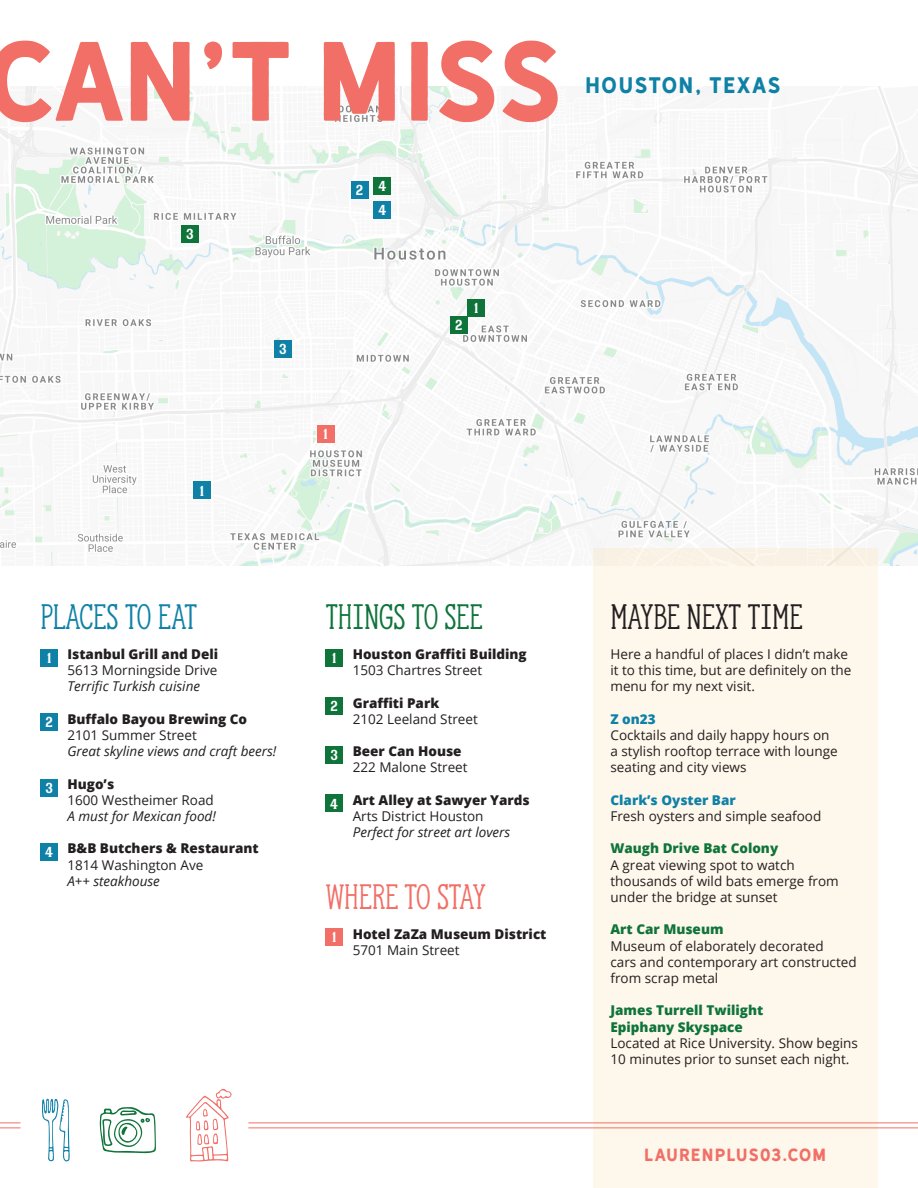
<style>
.page{position:relative;width:918px;height:1188px;background:#fff}
.page>*{position:absolute;margin:0;border:0;box-sizing:border-box;transform-origin:0 0}
.t1{font:105px "Hanley Sans";letter-spacing:-.01em;color:#f16f66}
.t2{font:33px "Hanley Slim Serif";color:#231f20}
.t3{font:33px "Hanley Slim Serif";letter-spacing:-.005em;color:#0f81a7}
.t4{font:33px "Hanley Slim Serif";color:#0e743a}
.t5{font:33px "Hanley Slim Serif";color:#f16f66}
.t6{font:21px "Hanley Sans";letter-spacing:.055em;color:#0f81a7}
.t7{font:16.5px "Hanley Sans";letter-spacing:.065em;color:#f16f66}
.t8{font:13.5px/16.2px "Open Sans";color:#231f20}
.t9{font:800 13.5px/16.2px "Open Sans";color:#231f20}
.t10{font:italic 13.5px/16.2px "Open Sans";color:#231f20}
.t11{font:800 13.5px/16.2px "Open Sans";color:#0e743a}
.t12{font:800 13.5px "Open Sans";color:#0f81a7}
.t13{font:13.5px "Hanley Block Display";color:#fff}
.s1{font-weight:400}
.s2{font-style:normal}
</style>
<div class="page">
<img style="left:0;top:86px;width:918px;height:479px">
<div style="left:593px;top:548px;width:285px;height:640px;background:#fef7eb"></div>
<svg style="left:42px;top:1099px;width:28px;height:63px"></svg>
<div style="left:326px;top:649px;width:17px;height:17px;background:#0e743a"></div>
<div style="left:40px;top:649px;width:18px;height:17px;background:#0f81a7"></div>
<div style="left:326px;top:928px;width:17px;height:18px;background:#f16f66"></div>
<div style="left:40px;top:713px;width:18px;height:17px;background:#0f81a7"></div>
<div style="left:40px;top:779px;width:18px;height:17px;background:#0f81a7"></div>
<div style="left:40px;top:844px;width:18px;height:17px;background:#0f81a7"></div>
<div style="left:374px;top:202px;width:17px;height:17px;background:#0f81a7"></div>
<div style="left:351px;top:181px;width:17px;height:18px;background:#0f81a7"></div>
<div style="left:274px;top:340px;width:18px;height:17px;background:#0f81a7"></div>
<div style="left:193px;top:482px;width:18px;height:17px;background:#0f81a7"></div>
<div style="left:317px;top:425px;width:17px;height:18px;background:#f16f66"></div>
<div style="left:326px;top:697px;width:17px;height:17px;background:#0e743a"></div>
<div style="left:326px;top:747px;width:17px;height:17px;background:#0e743a"></div>
<div style="left:326px;top:795px;width:17px;height:17px;background:#0e743a"></div>
<div style="left:374px;top:177px;width:17px;height:17px;background:#0e743a"></div>
<div style="left:181px;top:225px;width:18px;height:18px;background:#0e743a"></div>
<div style="left:450px;top:316px;width:18px;height:18px;background:#0e743a"></div>
<div style="left:468px;top:299px;width:17px;height:17px;background:#0e743a"></div>
<hr style="left:248px;top:1122px;width:670px;height:1px;background:#f16f66">
<hr style="left:248px;top:1127px;width:670px;height:1px;background:#f16f66">
<svg style="left:0;top:1122px;width:21px;height:6px"></svg>
<svg style="left:100px;top:1107px;width:56px;height:47px"></svg>
<svg style="left:186px;top:1089px;width:46px;height:73px"></svg>
<p class="t1" style="left:-14px;top:16px;width:577px">CAN’T MISS</p>
<p class="t13" style="left:186px;top:226px;width:9px">3</p>
<p class="t13" style="left:279px;top:341px;width:9px">3</p>
<p class="t13" style="left:356px;top:182px;width:9px">2</p>
<p class="t13" style="left:378px;top:177px;width:10px">4</p>
<p class="t13" style="left:378px;top:202px;width:10px">4</p>
<p class="t13" style="left:455px;top:317px;width:9px">2</p>
<p class="t13" style="left:474px;top:299px;width:6px">1</p>
<p class="t6" style="left:585px;top:72px;width:197px">HOUSTON, TEXAS</p>
<p class="t13" style="left:200px;top:482px;width:6px">1</p>
<p class="t13" style="left:323px;top:426px;width:6px">1</p>
<p class="t3" style="left:40px;top:591px;width:158px">PLACES TO EAT</p>
<p class="t9" style="left:68px;top:645px;width:152px">Istanbul Grill and Deli<br><span class="s1">5613 Morningside Drive</span></p>
<p class="t10" style="left:68px;top:678px;width:134px">Terrific Turkish cuisine</p>
<p class="t9" style="left:68px;top:710px;width:181px">Buffalo Bayou Brewing Co</p>
<p class="t8" style="left:68px;top:727px;width:131px">2101 Summer Street</p>
<p class="t10" style="left:68px;top:743px;width:210px">Great skyline views and craft beers!</p>
<p class="t9" style="left:68px;top:775px;width:48px">Hugo’s</p>
<p class="t10" style="left:68px;top:791px;width:150px"><span class="s2">1600 Westheimer Road<br></span>A must for Mexican food!</p>
<p class="t9" style="left:68px;top:840px;width:193px">B&amp;B Butchers &amp; Restaurant</p>
<p class="t8" style="left:68px;top:856px;width:137px">1814 Washington Ave</p>
<p class="t10" style="left:68px;top:872px;width:94px">A++ steakhouse</p>
<p class="t4" style="left:326px;top:591px;width:158px">THINGS TO SEE</p>
<p class="t9" style="left:353px;top:645px;width:176px">Houston Graffiti Building</p>
<p class="t8" style="left:353px;top:662px;width:131px">1503 Chartres Street</p>
<p class="t9" style="left:353px;top:694px;width:88px">Graffiti Park</p>
<p class="t8" style="left:353px;top:710px;width:127px">2102 Leeland Street</p>
<p class="t9" style="left:353px;top:742px;width:110px">Beer Can House</p>
<p class="t8" style="left:353px;top:759px;width:116px">222 Malone Street</p>
<p class="t9" style="left:353px;top:791px;width:179px">Art Alley at Sawyer Yards<br><span class="s1">Arts District Houston</span></p>
<p class="t10" style="left:353px;top:824px;width:159px">Perfect for street art lovers</p>
<p class="t13" style="left:47px;top:650px;width:6px">1</p>
<p class="t13" style="left:332px;top:650px;width:6px">1</p>
<p class="t13" style="left:330px;top:698px;width:9px">2</p>
<p class="t13" style="left:330px;top:747px;width:9px">3</p>
<p class="t13" style="left:330px;top:795px;width:10px">4</p>
<p class="t13" style="left:45px;top:713px;width:9px">2</p>
<p class="t13" style="left:45px;top:779px;width:9px">3</p>
<p class="t13" style="left:45px;top:844px;width:10px">4</p>
<p class="t5" style="left:326px;top:870px;width:162px">WHERE TO STAY</p>
<p class="t9" style="left:353px;top:925px;width:195px">Hotel ZaZa Museum District</p>
<p class="t8" style="left:353px;top:942px;width:108px">5701 Main Street</p>
<p class="t13" style="left:332px;top:929px;width:6px">1</p>
<p class="t2" style="left:610px;top:591px;width:193px">MAYBE NEXT TIME</p>
<p class="t8" style="left:610px;top:646px;width:242px">Here a handful of places I didn’t make it to this time, but are definitely on the menu for my next visit.</p>
<p class="t12" style="left:610px;top:709px;width:47px">Z on23</p>
<p class="t8" style="left:610px;top:727px;width:229px">Cocktails and daily happy hours on a stylish rooftop terrace with lounge seating and city views</p>
<p class="t12" style="left:610px;top:790px;width:127px">Clark’s Oyster Bar</p>
<p class="t8" style="left:610px;top:808px;width:212px">Fresh oysters and simple seafood</p>
<p class="t11" style="left:610px;top:840px;width:169px">Waugh Drive Bat Colony</p>
<p class="t8" style="left:610px;top:856px;width:230px">A great viewing spot to watch thousands of wild bats emerge from under the bridge at sunset</p>
<p class="t11" style="left:610px;top:921px;width:115px">Art Car Museum</p>
<p class="t8" style="left:610px;top:937px;width:248px">Museum of elaborately decorated<br>cars and contemporary art constructed from scrap metal</p>
<p class="t11" style="left:610px;top:1002px;width:154px">James Turrell Twilight<br>Epiphany Skyspace</p>
<p class="t8" style="left:610px;top:1034px;width:249px">Located at Rice University. Show begins<br>10 minutes prior to sunset each night.</p>
<p class="t7" style="left:644px;top:1144px;width:183px">LAURENPLUS03.COM</p>
</div>
